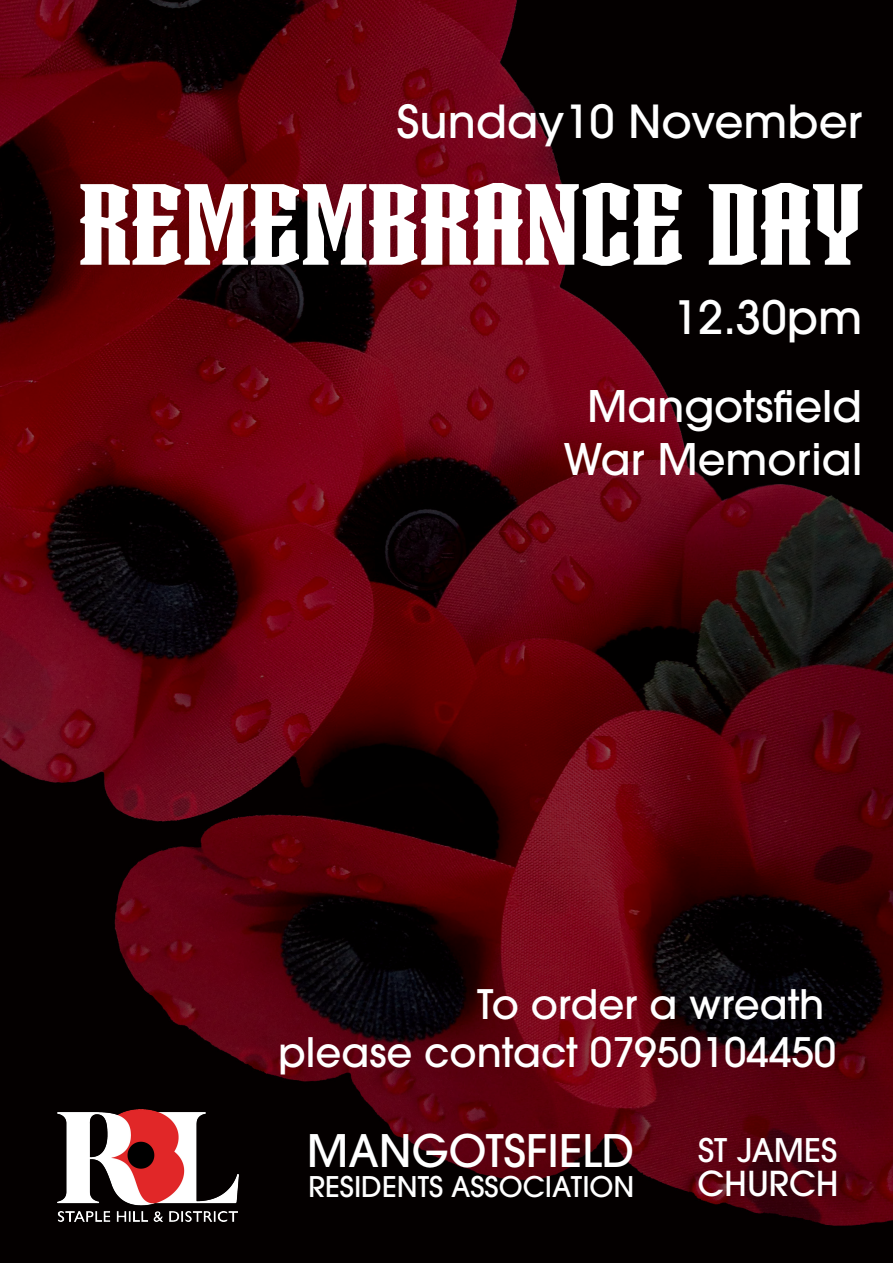
<style>
.page{position:relative;width:893px;height:1263px;background:#fff}
.page>*{position:absolute;margin:0;border:0;box-sizing:border-box;transform-origin:0 0}
.t1{font:115.2px "Taurunum Ferrum Iron";color:#fff}
.t2{font:500 45.6px "ITC Avant Garde Pro";color:#fff}
.t3{font:500 45.3px "ITC Avant Garde Pro";color:#fff}
.t4{font:500 44.55px "ITC Avant Garde Pro";color:#fff}
.t5{font:500 43.2px/52.8px "ITC Avant Garde Pro";color:#fff;text-align:center}
.t6{font:500 40.35px/48.4px "ITC Avant Garde Pro";color:#fff;text-align:right}
.t7{font:500 34.05px "ITC Avant Garde Pro";color:#fff}
.t8{font:500 32.4px "ITC Avant Garde Pro";color:#fff}
.t9{font:500 28.35px "ITC Avant Garde Pro";color:#fff}
</style>
<div class="page">
<img style="left:0;top:0;width:892px;height:1263px">
<img style="left:57px;top:1109px;width:182px;height:112px">
<p class="t3" style="left:397px;top:92px;width:467px">Sunday10 November</p>
<h1 class="t1" style="left:79px;top:157px;width:786px">REMEMBRANCE DAY</h1>
<p class="t2" style="left:672px;top:288px;width:191px">12.30pm</p>
<p class="t5" style="left:563px;top:380px;width:300px">Mangotsfield<br>War Memorial</p>
<p class="t6" style="left:278px;top:979px;width:559px">To order a wreath<br>please contact 07950104450</p>
<p class="t4" style="left:307px;top:1122px;width:329px">MANGOTSFIELD</p>
<p class="t9" style="left:308px;top:1169px;width:327px">RESIDENTS ASSOCIATION</p>
<p class="t8" style="left:698px;top:1129px;width:140px">ST JAMES</p>
<p class="t7" style="left:697px;top:1161px;width:143px">CHURCH</p>
</div>
